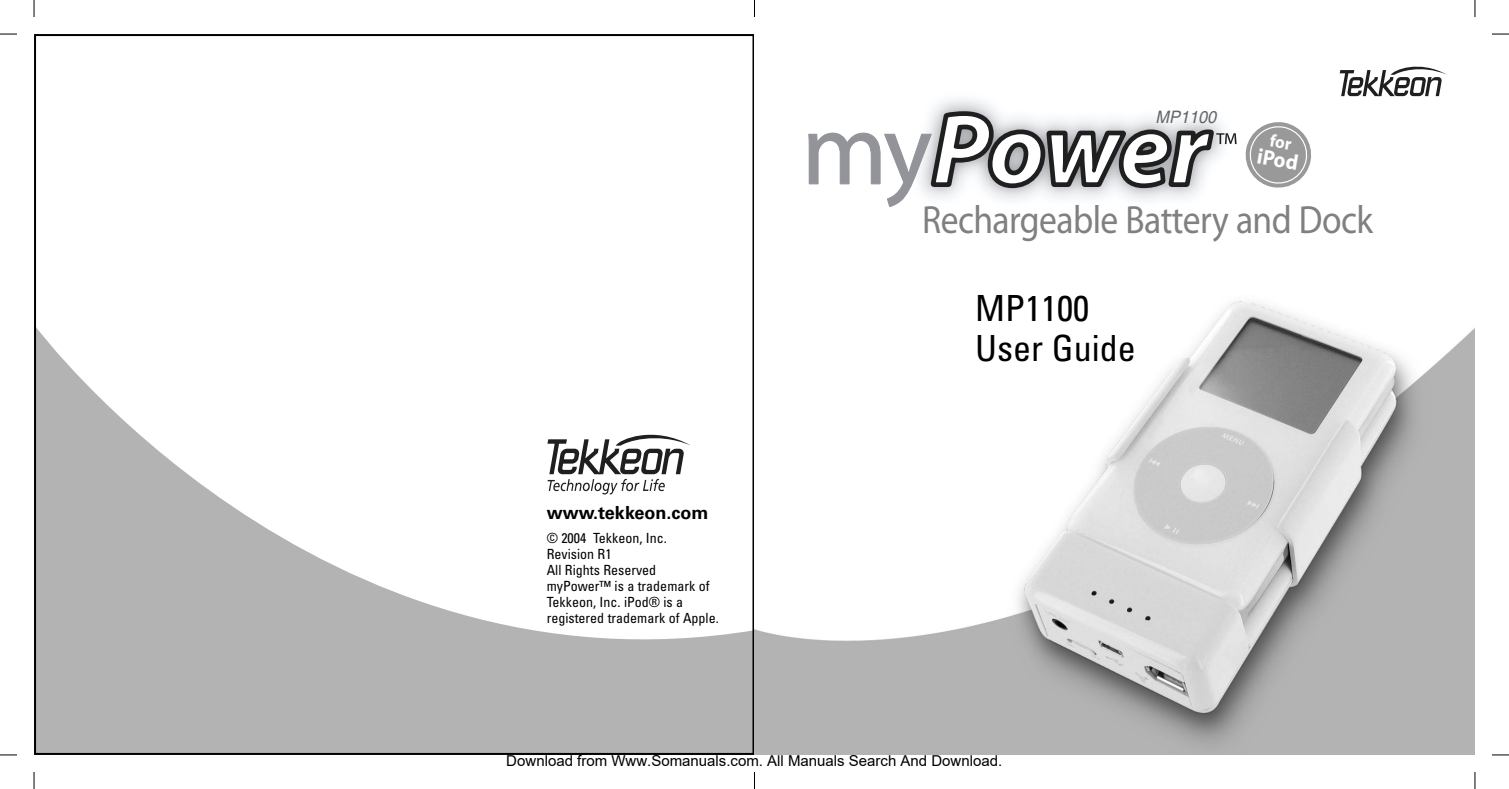
<style>
.page{position:relative;width:1509px;height:789px;background:#fff}
.page>*{position:absolute;margin:0;border:0;box-sizing:border-box;transform-origin:0 0}
.t1{font:39.4px "Myriad";letter-spacing:-.015em;color:#808080;scale:.9 1}
.t2{font:condensed 36px/40px "Univers";color:#000}
.t3{font:700 21.6px "Myriad";color:#fff;scale:.95 1}
.t4{font:700 18px "Univers";color:#000}
.t5{font:italic 17.2px "Helvetica";color:#666;scale:.95 1}
.t6{font:15px "Arial";color:#000}
.t7{font:condensed 14px/16px "Univers";color:#000}
</style>
<div class="page">
<svg style="left:37px;top:329px;width:714px;height:422px"></svg>
<svg style="left:547px;top:432px;width:143px;height:62px"></svg>
<img style="left:754px;top:74px;width:720px;height:680px">
<svg style="left:1339px;top:66px;width:107px;height:30px"></svg>
<img style="left:907px;top:90px;width:329px;height:120px">
<svg style="left:807px;top:108px;width:429px;height:99px"></svg>
<svg style="left:0;top:754px;width:17px;height:1px"></svg>
<svg style="left:0;top:34px;width:17px;height:1px"></svg>
<svg style="left:34px;top:772px;width:1px;height:16px"></svg>
<svg style="left:34px;top:0;width:1px;height:17px"></svg>
<svg style="left:1492px;top:754px;width:16px;height:1px"></svg>
<svg style="left:1492px;top:34px;width:16px;height:1px"></svg>
<svg style="left:754px;top:772px;width:1px;height:16px"></svg>
<svg style="left:1474px;top:772px;width:1px;height:16px"></svg>
<svg style="left:754px;top:0;width:1px;height:17px"></svg>
<svg style="left:1474px;top:0;width:1px;height:17px"></svg>
<svg style="left:1242px;top:119px;width:71px;height:71px"></svg>
<p class="t5" style="left:1155px;top:111px;width:65px">MP1100</p>
<h3 class="t3" style="left:1258px;top:148px;width:45px;rotate:10deg">iPod</h3>
<h1 class="t1" style="left:922px;top:205px;width:502px">Rechargeable Battery and Dock</h1>
<p class="t4" style="left:546px;top:505px;width:163px">www.tekkeon.com</p>
<p class="t7" style="left:546px;top:530px;width:173px">© 2004 Tekkeon, Inc.<br>Revision R1<br>All Rights Reserved myPower™ is a trademark of<br>Tekkeon, Inc. iPod® is a registered trademark of Apple.</p>
<h2 class="t2" style="left:974px;top:291px;width:162px">MP1100<br>User Guide</h2>
<p class="t6" style="left:506px;top:751px;width:497px">Download from Www.Somanuals.com. All Manuals Search And Download.</p>
</div>
